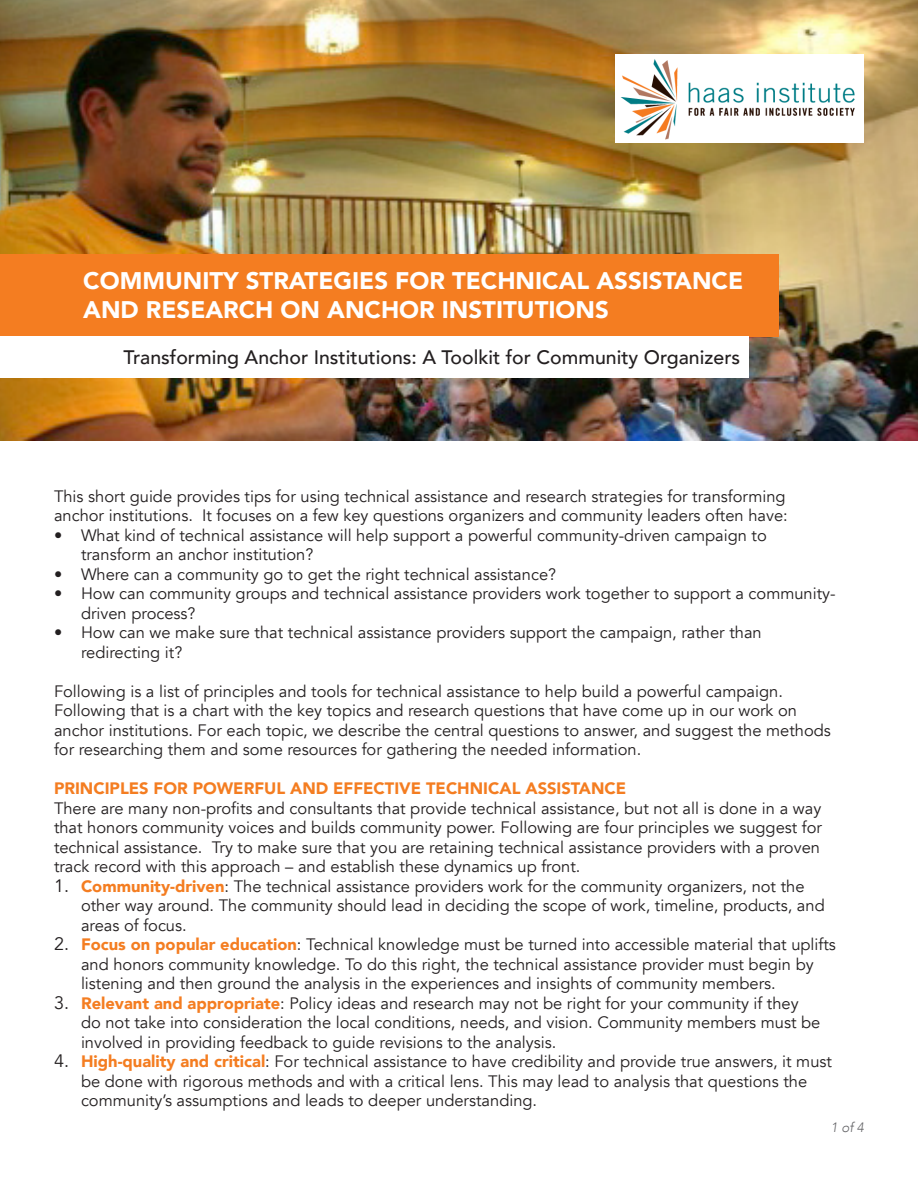
<style>
.page{position:relative;width:918px;height:1188px;background:#fff}
.page>*{position:absolute;margin:0;border:0;box-sizing:border-box;transform-origin:0 0}
.t1{font:900 24px "Avenir";color:#fff}
.t2{font:500 19.5px "Avenir";color:#231f20}
.Paragraph_Style_1{font:16.5px/19.5px "Avenir";color:#231f20}
.Paragraph_Style_1-2{font:900 16.5px "Avenir";color:#f47d21}
.t3{font:italic 300 13.5px "Avenir";color:#636366}
.s1{font-size:18px}
.s2{font-weight:900;color:#f47d21}
</style>
<div class="page">
<img style="left:0;top:0;width:918px;height:441px">
<div style="left:0;top:254px;width:779px;height:82px;background:#f47d21"></div>
<div style="left:0;top:336px;width:748px;height:41px;background:#fff"></div>
<img style="left:616px;top:54px;width:248px;height:88px">
<p class="t1" style="left:83px;top:260px;width:661px">COMMUNITY STRATEGIES FOR TECHNICAL ASSISTANCE</p>
<p class="t1" style="left:83px;top:289px;width:527px">AND RESEARCH ON ANCHOR INSTITUTIONS</p>
<p class="t2" style="left:124px;top:340px;width:618px">Transforming Anchor Institutions: A Toolkit for Community Organizers</p>
<p class="Paragraph_Style_1" style="left:54px;top:487px;width:735px">This short guide provides tips for using technical assistance and research strategies for transforming anchor institutions. It focuses on a few key questions organizers and community leaders often have:</p>
<p class="Paragraph_Style_1" style="left:81px;top:526px;width:687px;text-indent:-27px">• What kind of technical assistance will help support a powerful community-driven campaign to transform an anchor institution?</p>
<p class="Paragraph_Style_1" style="left:54px;top:565px;width:504px">• Where can a community go to get the right technical assistance?</p>
<p class="Paragraph_Style_1" style="left:81px;top:584px;width:756px;text-indent:-27px">• How can community groups and technical assistance providers work together to support a community&shy;driven process?</p>
<p class="Paragraph_Style_1" style="left:81px;top:623px;width:682px;text-indent:-27px">• How can we make sure that technical assistance providers support the campaign, rather than redirecting it?</p>
<p class="Paragraph_Style_1" style="left:54px;top:682px;width:778px">Following is a list of principles and tools for technical assistance to help build a powerful campaign.<br>Following that is a chart with the key topics and research questions that have come up in our work on anchor institutions. For each topic, we describe the central questions to answer, and suggest the methods for researching them and some resources for gathering the needed information.</p>
<p class="Paragraph_Style_1-2" style="left:54px;top:775px;width:574px">PRINCIPLES FOR POWERFUL AND EFFECTIVE TECHNICAL ASSISTANCE</p>
<p class="Paragraph_Style_1" style="left:54px;top:799px;width:770px">There are many non-profits and consultants that provide technical assistance, but not all is done in a way that honors community voices and builds community power. Following are four principles we suggest for technical assistance. Try to make sure that you are retaining technical assistance providers with a proven track record with this approach – and establish these dynamics up front.</p>
<p class="Paragraph_Style_1" style="left:81px;top:877px;width:745px;text-indent:-27px"><span class="s1">1.</span> <span class="s2">Community-driven</span>: The technical assistance providers work for the community organizers, not the other way around. The community should lead in deciding the scope of work, timeline, products, and areas of focus.</p>
<p class="Paragraph_Style_1" style="left:81px;top:935px;width:756px;text-indent:-27px"><span class="s1">2.</span> <span class="s2">Focus on popular education</span>: Technical knowledge must be turned into accessible material that uplifts and honors community knowledge. To do this right, the technical assistance provider must begin by listening and then ground the analysis in the experiences and insights of community members.</p>
<p class="Paragraph_Style_1" style="left:81px;top:994px;width:741px;text-indent:-27px"><span class="s1">3.</span> <span class="s2">Relevant and appropriate</span>: Policy ideas and research may not be right for your community if they do not take into consideration the local conditions, needs, and vision. Community members must be involved in providing feedback to guide revisions to the analysis.</p>
<p class="Paragraph_Style_1" style="left:81px;top:1052px;width:753px;text-indent:-27px"><span class="s1">4.</span> <span class="s2">High-quality and critical</span>: For technical assistance to have credibility and provide true answers, it must be done with rigorous methods and with a critical lens. This may lead to analysis that questions the community’s assumptions and leads to deeper understanding.</p>
<p class="t3" style="left:831px;top:1119px;width:35px">1 of 4</p>
</div>
